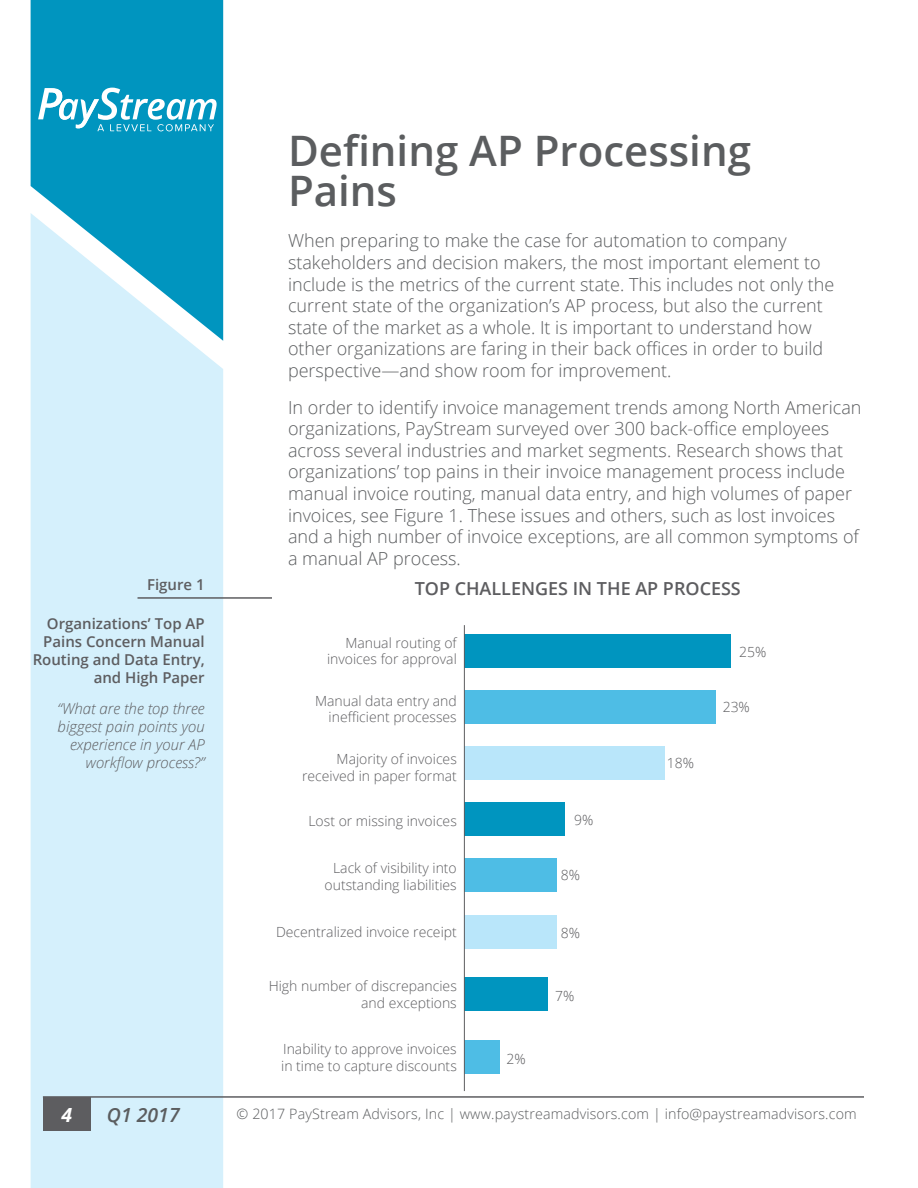
<style>
.page{position:relative;width:918px;height:1188px;background:#fff}
.page>*{position:absolute;margin:0;border:0;box-sizing:border-box;transform-origin:0 0}
.t1{font:600 42px/40.5px "Open Sans";color:#5b5d5f}
.t2{font:italic 600 19.5px "Open Sans";color:#5b5d5f}
.t3{font:italic 700 19.5px "Open Sans";color:#fff}
.t4{font:300 18px/21.6px "Open Sans";color:#5b5d5f}
.t5{font:600 18px "Open Sans";color:#5d5d60}
.t6{font:600 15px/18px "Open Sans";color:#5d5d60;text-align:right}
.t7{font:italic 300 15px/18px "Open Sans";color:#5d5d60;text-align:right}
.t8{font:300 14.25px "Open Sans";letter-spacing:.01em;color:#5b5d5f}
.t9{font:300 13.95px/16.8px "Open Sans";color:#5d5d60;text-align:right}
</style>
<div class="page">
<div style="left:31px;top:341px;width:192px;height:847px;background:#d5f0fc"></div>
<svg style="left:31px;top:0;width:192px;height:341px;background:#3aadce"></svg>
<hr style="left:43px;top:1096px;width:821px;height:2px;background:#5d5d60">
<div style="left:43px;top:1098px;width:48px;height:33px;background:#5d5d60"></div>
<svg style="left:38px;top:88px;width:179px;height:43px"></svg>
<div style="left:464px;top:915px;width:93px;height:33px;background:#b9e6fa"></div>
<div style="left:464px;top:859px;width:93px;height:33px;background:#4ebde5"></div>
<div style="left:464px;top:803px;width:100px;height:33px;background:#0095bf"></div>
<div style="left:464px;top:747px;width:200px;height:33px;background:#b9e6fa"></div>
<div style="left:464px;top:690px;width:252px;height:33px;background:#4ebde5"></div>
<div style="left:464px;top:634px;width:267px;height:33px;background:#0095bf"></div>
<div style="left:464px;top:978px;width:84px;height:33px;background:#0095bf"></div>
<div style="left:464px;top:1041px;width:35px;height:33px;background:#4ebde5"></div>
<hr style="left:464px;top:625px;width:1px;height:466px;background:#5d5d60">
<hr style="left:138px;top:597px;width:134px;height:2px;background:#5d5d60">
<p class="t6" style="left:147px;top:576px;width:59px">Figure 1</p>
<p class="t6" style="left:33px;top:614px;width:174px">Organizations’ Top AP<br>Pains Concern Manual<br>Routing and Data Entry, and High Paper</p>
<p class="t7" style="left:57px;top:699px;width:149px">“What are the top three biggest pain points you experience in your AP workflow process?”</p>
<h1 class="t1" style="left:288px;top:129px;width:465px">Defining AP Processing<br>Pains</h1>
<p class="t4" style="left:288px;top:230px;width:548px">When preparing to make the case for automation to company stakeholders and decision makers, the most important element to include is the metrics of the current state. This includes not only the current state of the organization’s AP process, but also the current state of the market as a whole. It is important to understand how other organizations are faring in their back offices in order to build perspective—and show room for improvement.</p>
<p class="t4" style="left:288px;top:396px;width:575px">In order to identify invoice management trends among North American organizations, PayStream surveyed over 300 back-office employees across several industries and market segments. Research shows that organizations’ top pains in their invoice management process include manual invoice routing, manual data entry, and high volumes of paper invoices, see Figure 1. These issues and others, such as lost invoices and a high number of invoice exceptions, are all common symptoms of a manual AP process.</p>
<p class="t5" style="left:415px;top:576px;width:328px">TOP CHALLENGES IN THE AP PROCESS</p>
<p class="t9" style="left:327px;top:634px;width:131px">Manual routing of invoices for approval</p>
<p class="t9" style="left:315px;top:692px;width:143px">Manual data entry and inefficient processes</p>
<p class="t9" style="left:302px;top:750px;width:156px">Majority of invoices received in paper format</p>
<p class="t9" style="left:308px;top:812px;width:150px">Lost or missing invoices</p>
<p class="t9" style="left:325px;top:859px;width:134px">Lack of visibility into outstanding liabilities</p>
<p class="t9" style="left:276px;top:923px;width:182px">Decentralized invoice receipt</p>
<p class="t9" style="left:574px;top:811px;width:21px">9%</p>
<p class="t9" style="left:561px;top:866px;width:21px">8%</p>
<p class="t9" style="left:561px;top:924px;width:21px">8%</p>
<p class="t9" style="left:269px;top:977px;width:190px">High number of discrepancies and exceptions</p>
<p class="t9" style="left:555px;top:987px;width:21px">7%</p>
<p class="t9" style="left:281px;top:1041px;width:177px;text-align:left">Inability to approve invoices in time to capture discounts</p>
<p class="t9" style="left:506px;top:1050px;width:21px">2%</p>
<p class="t9" style="left:667px;top:754px;width:29px">18%</p>
<p class="t9" style="left:739px;top:643px;width:29px">25%</p>
<p class="t9" style="left:723px;top:698px;width:29px">23%</p>
<p class="t3" style="left:62px;top:1101px;width:12px">4</p>
<p class="t2" style="left:107px;top:1101px;width:74px">Q1 2017</p>
<p class="t8" style="left:237px;top:1104px;width:622px">© 2017 PayStream Advisors, Inc | www.paystreamadvisors.com | info@paystreamadvisors.com</p>
</div>
